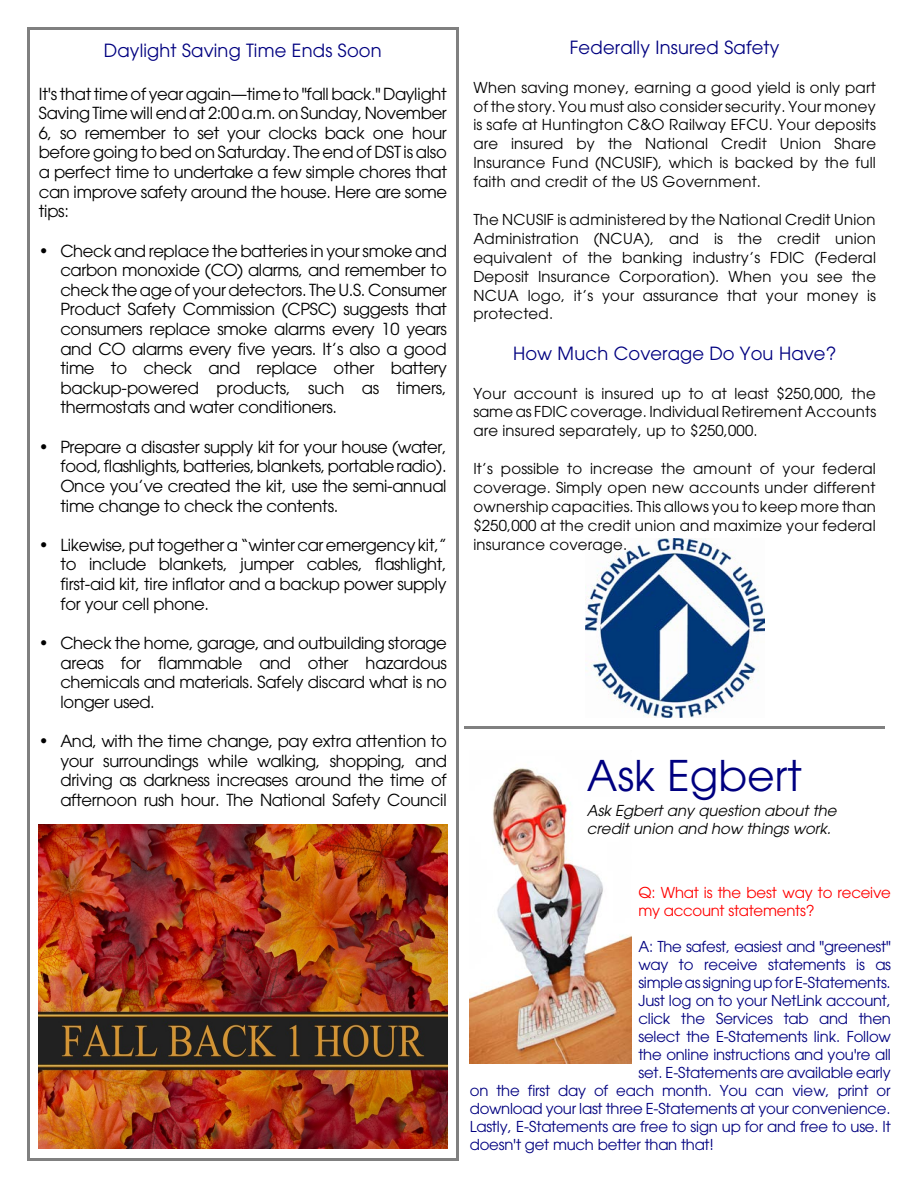
<style>
.page{position:relative;width:918px;height:1188px;background:#fff}
.page>*{position:absolute;margin:0;border:0;box-sizing:border-box;transform-origin:0 0}
.t1{font:42px "Avant Garde";letter-spacing:.005em;color:#000080}
.t2{font:18px "Avant Garde";letter-spacing:.01em;color:#000080}
.t3{font:16.5px/19.6px "Avant Garde";letter-spacing:-.02em;color:#000;text-align:justify}
.t4{font:15px/18.9px "Avant Garde";letter-spacing:.015em;color:#000;text-align:justify}
.t5{font:15px "Avant Garde";letter-spacing:-.015em;color:#000080}
.t6{font:italic 15px/18.3px "Avant Garde";color:#000}
.t7{font:15px/18px "Avant Garde";letter-spacing:-.015em;color:#f00}
</style>
<div class="page">
<img style="left:586px;top:539px;width:178px;height:178px">
<hr style="left:464px;top:726px;width:421px;height:3px;background:#808080">
<img style="left:39px;top:825px;width:408px;height:324px">
<hr style="left:27px;top:27px;width:3px;height:1133px;background:#808080">
<hr style="left:456px;top:27px;width:3px;height:1133px;background:#808080">
<hr style="left:27px;top:27px;width:432px;height:3px;background:#808080">
<hr style="left:27px;top:1158px;width:432px;height:3px;background:#808080">
<img style="left:470px;top:768px;width:162px;height:296px">
<p class="t2" style="left:104px;top:44px;width:279px">Daylight Saving Time Ends Soon</p>
<p class="t3" style="left:39px;top:85px;width:410px">It's that time of year again—time to "fall back." Daylight Saving Time will end at 2:00 a.m. on Sunday, November 6, so remember to set your clocks back one hour before going to bed on Saturday. The end of DST is also a perfect time to undertake a few simple chores that can improve safety around the house. Here are some tips:</p>
<p class="t3" style="left:60px;top:242px;width:388px;text-indent:-22px">• Check and replace the batteries in your smoke and carbon monoxide (CO) alarms, and remember to check the age of your detectors. The U.S. Consumer Product Safety Commission (CPSC) suggests that consumers replace smoke alarms every 10 years and CO alarms every five years. It’s also a good time to check and replace other battery backup-powered products, such as timers, thermostats and water conditioners.</p>
<p class="t3" style="left:60px;top:438px;width:388px;text-indent:-22px">• Prepare a disaster supply kit for your house (water, food, flashlights, batteries, blankets, portable radio).<br>Once you’ve created the kit, use the semi-annual time change to check the contents.</p>
<p class="t3" style="left:60px;top:537px;width:388px;text-indent:-22px">• Likewise, put together a “winter car emergency kit,” to include blankets, jumper cables, flashlight, first-aid kit, tire inflator and a backup power supply for your cell phone.</p>
<p class="t3" style="left:60px;top:635px;width:388px;text-indent:-22px">• Check the home, garage, and outbuilding storage areas for flammable and other hazardous chemicals and materials. Safely discard what is no longer used.</p>
<p class="t3" style="left:60px;top:733px;width:388px;text-indent:-22px">• And, with the time change, pay extra attention to your surroundings while walking, shopping, and driving as darkness increases around the time of afternoon rush hour. The National Safety Council</p>
<p class="t2" style="left:570px;top:41px;width:211px">Federally Insured Safety</p>
<p class="t4" style="left:473px;top:79px;width:404px">When saving money, earning a good yield is only part of the story. You must also consider security. Your money is safe at Huntington C&amp;O Railway EFCU. Your deposits are insured by the National Credit Union Share Insurance Fund (NCUSIF), which is backed by the full faith and credit of the US Government.</p>
<p class="t4" style="left:473px;top:211px;width:404px">The NCUSIF is administered by the National Credit Union Administration (NCUA), and is the credit union equivalent of the banking industry’s FDIC (Federal Deposit Insurance Corporation). When you see the NCUA logo, it’s your assurance that your money is protected.</p>
<p class="t2" style="left:513px;top:347px;width:325px">How Much Coverage Do You Have?</p>
<p class="t4" style="left:473px;top:385px;width:404px">Your account is insured up to at least $250,000, the same as FDIC coverage. Individual Retirement Accounts are insured separately, up to $250,000.</p>
<p class="t4" style="left:473px;top:461px;width:404px">It’s possible to increase the amount of your federal coverage. Simply open new accounts under different ownership capacities. This allows you to keep more than $250,000 at the credit union and maximize your federal insurance coverage.</p>
<h1 class="t1" style="left:587px;top:760px;width:216px">Ask Egbert</h1>
<p class="t6" style="left:587px;top:803px;width:251px">Ask Egbert any question about the credit union and how things work.</p>
<p class="t7" style="left:638px;top:885px;width:254px">Q: What is the best way to receive my account statements?</p>
<p class="t5" style="left:638px;top:941px;width:254px">A: The safest, easiest and "greenest"</p>
<p class="t5" style="left:638px;top:959px;width:254px">way to receive statements is as</p>
<p class="t5" style="left:638px;top:977px;width:254px">simple as signing up for E-Statements.</p>
<p class="t5" style="left:638px;top:995px;width:254px">Just log on to your NetLink account,</p>
<p class="t5" style="left:638px;top:1013px;width:254px">click the Services tab and then</p>
<p class="t5" style="left:638px;top:1031px;width:254px">select the E-Statements link. Follow</p>
<p class="t5" style="left:638px;top:1049px;width:254px">the online instructions and you're all</p>
<p class="t5" style="left:638px;top:1067px;width:254px">set. E-Statements are available early</p>
<p class="t5" style="left:470px;top:1085px;width:422px">on the first day of each month. You can view, print or</p>
<p class="t5" style="left:470px;top:1103px;width:422px">download your last three E-Statements at your convenience.</p>
<p class="t5" style="left:470px;top:1121px;width:423px">Lastly, E-Statements are free to sign up for and free to use. It</p>
<p class="t5" style="left:470px;top:1139px;width:246px">doesn't get much better than that!</p>
</div>
